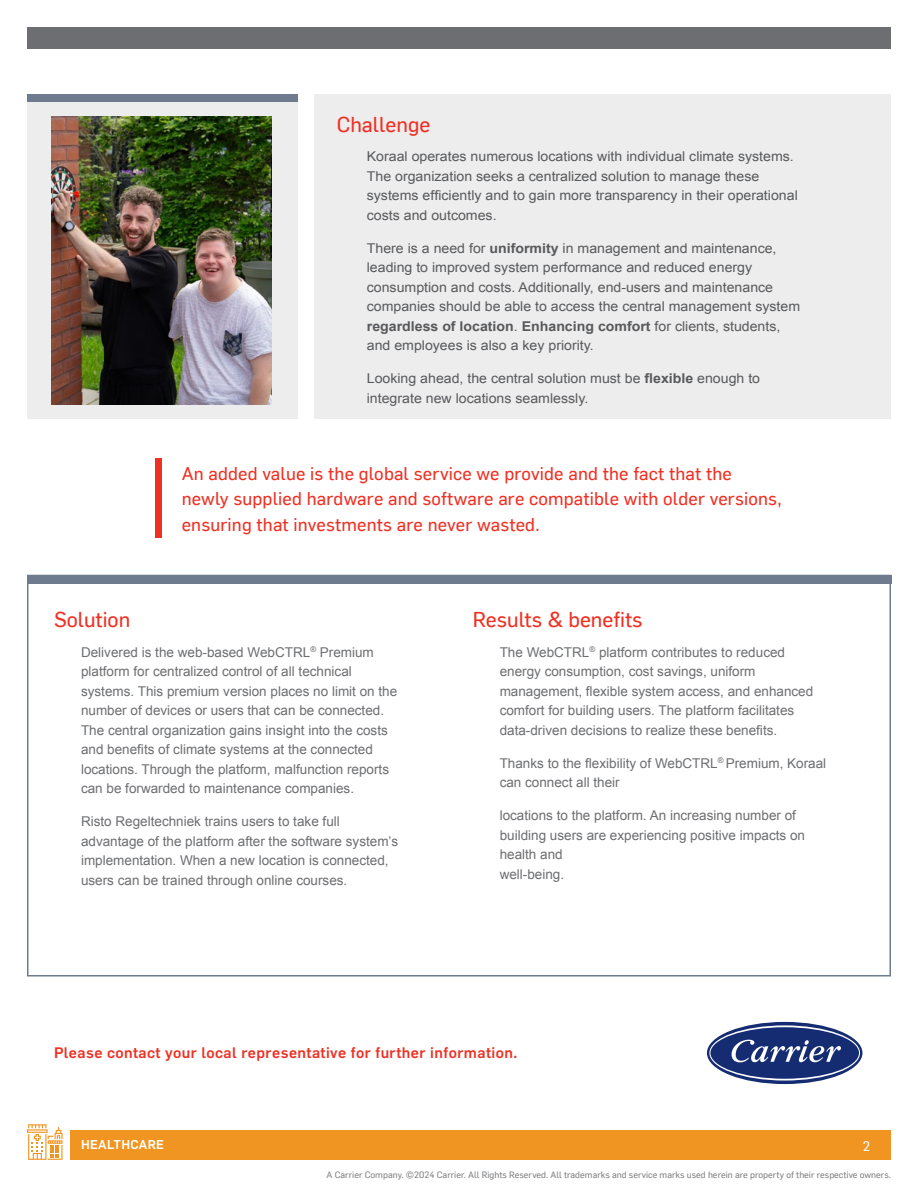
<style>
.page{position:relative;width:918px;height:1188px;background:#fff}
.page>*{position:absolute;margin:0;border:0;box-sizing:border-box;transform-origin:0 0}
.t1{font:21px "Flama Basic";color:#ee3124}
.t2{font:18px/25.5px "Flama Basic";letter-spacing:.01em;color:#ee3124}
.t3{font:500 15px "Flama";letter-spacing:.03em;color:#ee3124}
.t4{font:13.5px/19.5px "Arial";color:#6d6e71}
.t5{font:13.5px/19.5px "Arial";color:#58595b;scale:1.05 1}
.t6{font:13.5px "Flama Basic";color:#fff}
.t7{font:500 12.6px "Flama";letter-spacing:.025em;color:#fff}
.t8{font:9px "Flama Basic";color:#808285}
.s1{font-weight:700}
</style>
<div class="page">
<div style="left:71px;top:1131px;width:820px;height:29px;background:#f09521"></div>
<svg style="left:28px;top:1124px;width:35px;height:36px"></svg>
<div style="left:314px;top:94px;width:577px;height:325px;background:#ededee"></div>
<div style="left:27px;top:27px;width:864px;height:21px;background:#6d6e71"></div>
<div style="left:27px;top:94px;width:270px;height:325px;background:#ededee"></div>
<div style="left:27px;top:576px;width:864px;height:8px;background:#6e7b8e"></div>
<div style="left:27px;top:94px;width:270px;height:8px;background:#6e7b8e"></div>
<div style="left:707px;top:1022px;width:155px;height:62px;background:#152c73;border-radius:50%"></div>
<svg style="left:709px;top:1025px;width:151px;height:56px"></svg>
<img style="left:51px;top:117px;width:221px;height:288px">
<div style="left:155px;top:458px;width:7px;height:80px;background:#ee3124"></div>
<p class="t1" style="left:337px;top:110px;width:95px">Challenge</p>
<p class="t5" style="left:367px;top:147px;width:412px">Koraal operates numerous locations with individual climate systems.<br>The organization seeks a centralized solution to manage these systems efficiently and to gain more transparency in their operational costs and outcomes.</p>
<p class="t5" style="left:367px;top:239px;width:414px">There is a need for <span class="s1">uniformity</span> in management and maintenance, leading to improved system performance and reduced energy consumption and costs. Additionally, end-users and maintenance companies should be able to access the central management system <span class="s1">regardless of location</span>. <span class="s1">Enhancing comfort</span> for clients, students, and employees is also a key priority.</p>
<p class="t5" style="left:367px;top:369px;width:376px">Looking ahead, the central solution must be <span class="s1">flexible</span> enough to integrate new locations seamlessly.</p>
<p class="t2" style="left:182px;top:459px;width:601px">An added value is the global service we provide and the fact that the newly supplied hardware and software are compatible with older versions, ensuring that investments are never wasted.</p>
<p class="t1" style="left:54px;top:605px;width:78px">Solution</p>
<p class="t4" style="left:81px;top:642px;width:318px">Delivered is the web-based WebCTRL<sup>®</sup> Premium platform for centralized control of all technical systems. This premium version places no limit on the number of devices or users that can be connected.<br>The central organization gains insight into the costs and benefits of climate systems at the connected locations. Through the platform, malfunction reports can be forwarded to maintenance companies.</p>
<p class="t4" style="left:81px;top:812px;width:319px">Risto Regeltechniek trains users to take full advantage of the platform after the software system’s implementation. When a new location is connected, users can be trained through online courses.</p>
<p class="t1" style="left:473px;top:605px;width:171px">Results &amp; benefits</p>
<p class="t4" style="left:500px;top:642px;width:315px">The WebCTRL<sup>®</sup> platform contributes to reduced energy consumption, cost savings, uniform management, flexible system access, and enhanced comfort for building users. The platform facilitates data-driven decisions to realize these benefits.</p>
<p class="t4" style="left:500px;top:753px;width:328px">Thanks to the flexibility of WebCTRL<sup>®</sup> Premium, Koraal can connect all their</p>
<p class="t4" style="left:500px;top:806px;width:307px">locations to the platform. An increasing number of building users are experiencing positive impacts on health and<br>well-being.</p>
<p class="t3" style="left:54px;top:1042px;width:465px">Please contact your local representative for further information.</p>
<p class="t7" style="left:81px;top:1136px;width:85px">HEALTHCARE</p>
<p class="t6" style="left:863px;top:1137px;width:9px">2</p>
<p class="t8" style="left:327px;top:1169px;width:566px">A Carrier Company. ©2024 Carrier. All Rights Reserved. All trademarks and service marks used herein are property of their respective owners.</p>
</div>
